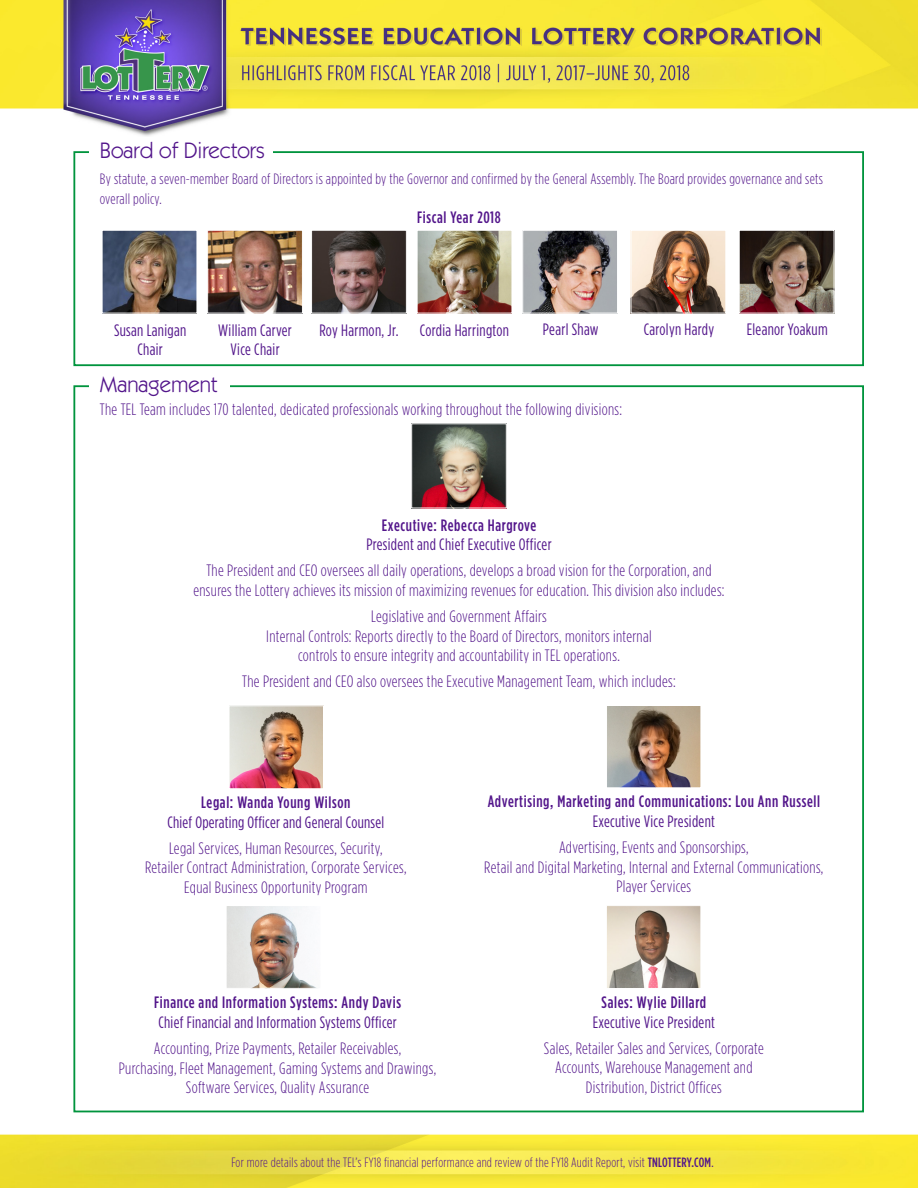
<style>
.page{position:relative;width:918px;height:1188px;background:#fff}
.page>*{position:absolute;margin:0;border:0;box-sizing:border-box;transform-origin:0 0}
.t1{font:22.5px "ITC Kabel Std";color:#53168b}
.Text{font:300 condensed 16.5px/19.5px "Gotham HTF";letter-spacing:.02em;color:#53168b;text-align:center}
.Text-2{font:condensed 16.5px/19.5px "Gotham HTF";letter-spacing:.02em;color:#53168b;text-align:center}
.Text-3{font:500 condensed 16.5px/19.5px "Gotham HTF";letter-spacing:.04em;color:#53168b;text-align:center}
.Text-4{font:300 condensed 15px/19.5px "Gotham HTF";letter-spacing:.02em;color:#53168b}
.t2{font:300 condensed 13.5px "Gotham HTF";letter-spacing:.02em;color:#53168b}
.s1{font-weight:500}
.s2{font-weight:400}
</style>
<div class="page">
<img style="left:0;top:0;width:918px;height:1188px">
<img style="left:209px;top:232px;width:92px;height:79px">
<div style="left:207px;top:230px;width:96px;height:83px;border:1px solid #fff"></div>
<img style="left:104px;top:232px;width:91px;height:79px">
<img style="left:313px;top:232px;width:92px;height:79px">
<div style="left:311px;top:230px;width:96px;height:83px;border:1px solid #fff"></div>
<img style="left:419px;top:232px;width:91px;height:79px">
<div style="left:417px;top:230px;width:95px;height:83px;border:1px solid #fff"></div>
<img style="left:524px;top:232px;width:92px;height:79px">
<div style="left:522px;top:230px;width:96px;height:83px;border:1px solid #fff"></div>
<img style="left:633px;top:232px;width:91px;height:79px">
<div style="left:631px;top:230px;width:95px;height:83px;border:1px solid #fff"></div>
<img style="left:741px;top:232px;width:91px;height:79px">
<div style="left:739px;top:230px;width:95px;height:83px;border:1px solid #fff"></div>
<img style="left:228px;top:907px;width:91px;height:80px">
<div style="left:226px;top:905px;width:95px;height:84px;border:1px solid #fff"></div>
<img style="left:413px;top:425px;width:92px;height:81px">
<div style="left:411px;top:423px;width:96px;height:85px;border:1px solid #fff"></div>
<img style="left:608px;top:707px;width:91px;height:79px">
<div style="left:606px;top:705px;width:95px;height:83px;border:1px solid #fff"></div>
<img style="left:231px;top:707px;width:91px;height:80px">
<div style="left:229px;top:705px;width:95px;height:84px;border:1px solid #fff"></div>
<div style="left:73px;top:151px;width:791px;height:215px;border:2px solid #00943d"></div>
<div style="left:90px;top:137px;width:183px;height:30px;background:#fff"></div>
<div style="left:90px;top:371px;width:140px;height:30px;background:#fff"></div>
<img style="left:608px;top:907px;width:91px;height:80px">
<div style="left:606px;top:905px;width:95px;height:84px;border:1px solid #fff"></div>
<p class="t1" style="left:100px;top:137px;width:167px">Board of Directors</p>
<p class="Text-4" style="left:100px;top:169px;width:725px">By statute, a seven-member Board of Directors is appointed by the Governor and confirmed by the General Assembly. The Board provides governance and sets overall policy.</p>
<p class="Text-3" style="left:417px;top:207px;width:85px">Fiscal Year 2018</p>
<p class="Text-2" style="left:319px;top:320px;width:81px">Roy Harmon, Jr.</p>
<p class="Text-2" style="left:543px;top:319px;width:57px">Pearl Shaw</p>
<p class="Text-2" style="left:644px;top:319px;width:72px">Carolyn Hardy</p>
<p class="Text-2" style="left:747px;top:319px;width:82px">Eleanor Yoakum</p>
<p class="Text-2" style="left:114px;top:321px;width:74px;line-height:18.6px">Susan Lanigan<br>Chair</p>
<p class="Text-2" style="left:218px;top:320px;width:75px">William Carver</p>
<p class="Text-2" style="left:420px;top:320px;width:91px">Cordia Harrington</p>
<p class="Text-2" style="left:231px;top:339px;width:51px">Vice Chair</p>
<p class="t1" style="left:100px;top:371px;width:119px">Management</p>
<p class="Text" style="left:100px;top:399px;width:524px">The TEL Team includes 170 talented, dedicated professionals working throughout the following divisions:</p>
<p class="Text-2" style="left:366px;top:515px;width:187px"><span class="s1">Executive: Rebecca Hargrove<br></span>President and Chief Executive Officer</p>
<p class="Text" style="left:193px;top:561px;width:533px">The President and CEO oversees all daily operations, develops a broad vision for the Corporation, and ensures the Lottery achieves its mission of maximizing revenues for education. This division also includes:</p>
<p class="Text" style="left:266px;top:607px;width:387px">Legislative and Government Affairs<br>Internal Controls: Reports directly to the Board of Directors, monitors internal controls to ensure integrity and accountability in TEL operations.</p>
<p class="Text" style="left:242px;top:672px;width:435px">The President and CEO also oversees the Executive Management Team, which includes:</p>
<p class="Text-2" style="left:168px;top:792px;width:218px"><span class="s1">Legal: Wanda Young Wilson<br></span>Chief Operating Officer and General Counsel</p>
<p class="Text" style="left:145px;top:838px;width:263px">Legal Services, Human Resources, Security,<br>Retailer Contract Administration, Corporate Services,<br>Equal Business Opportunity Program</p>
<p class="Text-2" style="left:154px;top:992px;width:248px;text-align:left"><span class="s1">Finance and Information Systems: Andy Davis<br></span>Chief Financial and Information Systems Officer</p>
<p class="Text" style="left:119px;top:1038px;width:319px">Accounting, Prize Payments, Retailer Receivables,<br>Purchasing, Fleet Management, Gaming Systems and Drawings,<br>Software Services, Quality Assurance</p>
<p class="Text-3" style="left:488px;top:791px;width:334px">Advertising, Marketing and Communications: Lou Ann Russell<br><span class="s2">Executive Vice President</span></p>
<p class="Text" style="left:484px;top:837px;width:341px">Advertising, Events and Sponsorships,<br>Retail and Digital Marketing, Internal and External Communications,<br>Player Services</p>
<p class="Text-2" style="left:593px;top:992px;width:124px"><span class="s1">Sales: Wylie Dillard<br></span>Executive Vice President</p>
<p class="Text" style="left:544px;top:1038px;width:221px">Sales, Retailer Sales and Services, Corporate<br>Accounts, Warehouse Management and<br>Distribution, District Offices</p>
<p class="t2" style="left:231px;top:1156px;width:484px">For more details about the TEL’s FY18 financial performance and review of the FY18 Audit Report, visit <span class="s1">TNLOTTERY.COM</span><span class="s2">.</span></p>
</div>
